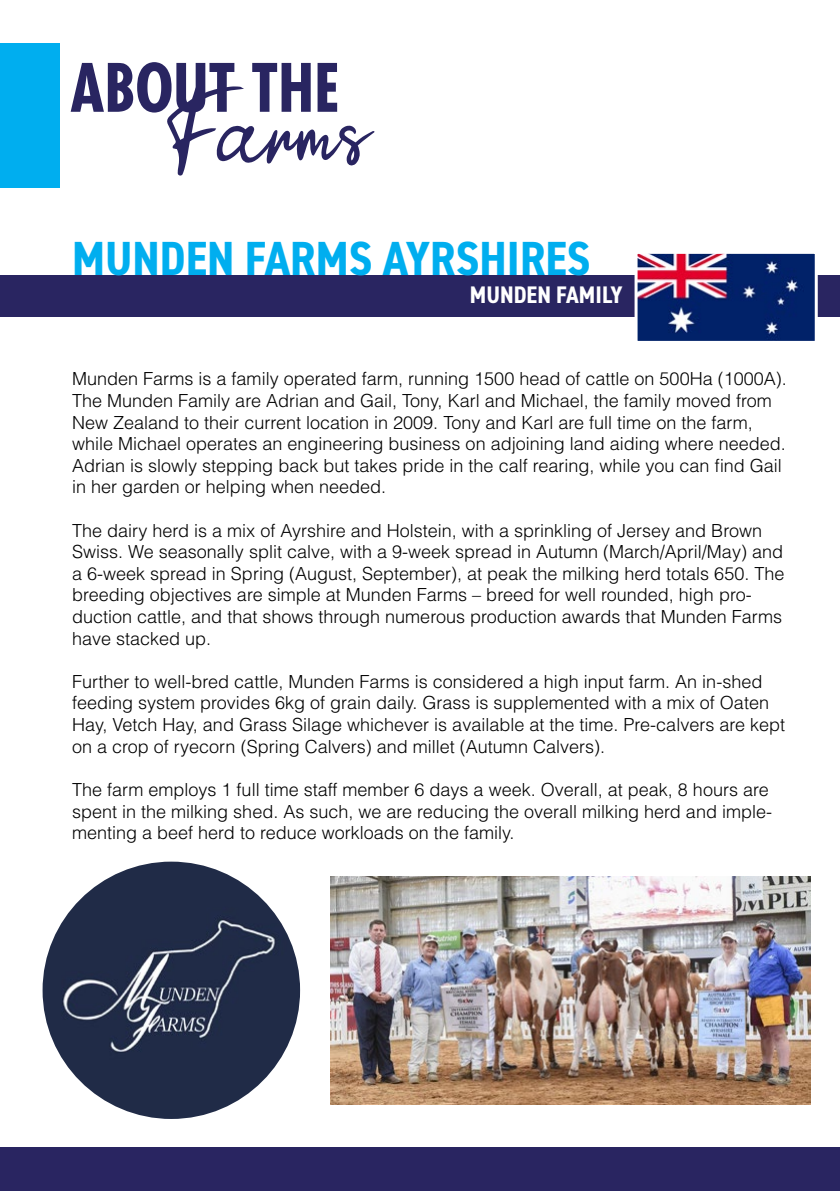
<style>
.page{position:relative;width:840px;height:1191px;background:#fff}
.page>*{position:absolute;margin:0;border:0;box-sizing:border-box;transform-origin:0 0}
.t1{font:107px "Paul Signature";color:#292561}
.t2{font:700 condensed 64.8px "Futura LT";color:#292561}
.t3{font:700 condensed 48px "DIN2014";color:#00aeef}
.t4{font:700 condensed 24px "DIN2014";color:#fff}
.t5{font:300 18px/21.6px "Helvetica LT Std";color:#000}
</style>
<div class="page">
<div style="left:0;top:1147px;width:839px;height:44px;background:#292561"></div>
<div style="left:0;top:275px;width:839px;height:42px;background:#292561"></div>
<img style="left:638px;top:255px;width:175px;height:85px">
<div style="left:634px;top:251px;width:183px;height:93px;border:3px solid #fff"></div>
<div style="left:0;top:43px;width:59px;height:145px;background:#00aeef"></div>
<img style="left:43px;top:861px;width:257px;height:258px;border-radius:129px">
<img style="left:330px;top:876px;width:480px;height:228px">
<h2 class="t2" style="left:70px;top:48px;width:271px">ABOUT THE</h2>
<h1 class="t1" style="left:161px;top:60px;width:207px">Farms</h1>
<h3 class="t3" style="left:72px;top:227px;width:520px">MUNDEN FARMS AYRSHIRES</h3>
<h3 class="t4" style="left:469px;top:279px;width:154px">MUNDEN FAMILY</h3>
<p class="t5" style="left:72px;top:368px;width:715px">Munden Farms is a family operated farm, running 1500 head of cattle on 500Ha (1000A).<br>The Munden Family are Adrian and Gail, Tony, Karl and Michael, the family moved from New Zealand to their current location in 2009. Tony and Karl are full time on the farm, while Michael operates an engineering business on adjoining land aiding where needed.<br>Adrian is slowly stepping back but takes pride in the calf rearing, while you can find Gail in her garden or helping when needed.</p>
<p class="t5" style="left:72px;top:519px;width:713px">The dairy herd is a mix of Ayrshire and Holstein, with a sprinkling of Jersey and Brown Swiss. We seasonally split calve, with a 9-week spread in Autumn (March/April/May) and a 6-week spread in Spring (August, September), at peak the milking herd totals 650. The breeding objectives are simple at Munden Farms – breed for well rounded, high pro&shy;duction cattle, and that shows through numerous production awards that Munden Farms have stacked up.</p>
<p class="t5" style="left:72px;top:670px;width:714px">Further to well-bred cattle, Munden Farms is considered a high input farm. An in-shed feeding system provides 6kg of grain daily. Grass is supplemented with a mix of Oaten Hay, Vetch Hay, and Grass Silage whichever is available at the time. Pre-calvers are kept on a crop of ryecorn (Spring Calvers) and millet (Autumn Calvers).</p>
<p class="t5" style="left:72px;top:778px;width:701px">The farm employs 1 full time staff member 6 days a week. Overall, at peak, 8 hours are spent in the milking shed. As such, we are reducing the overall milking herd and imple&shy;menting a beef herd to reduce workloads on the family.</p>
</div>
